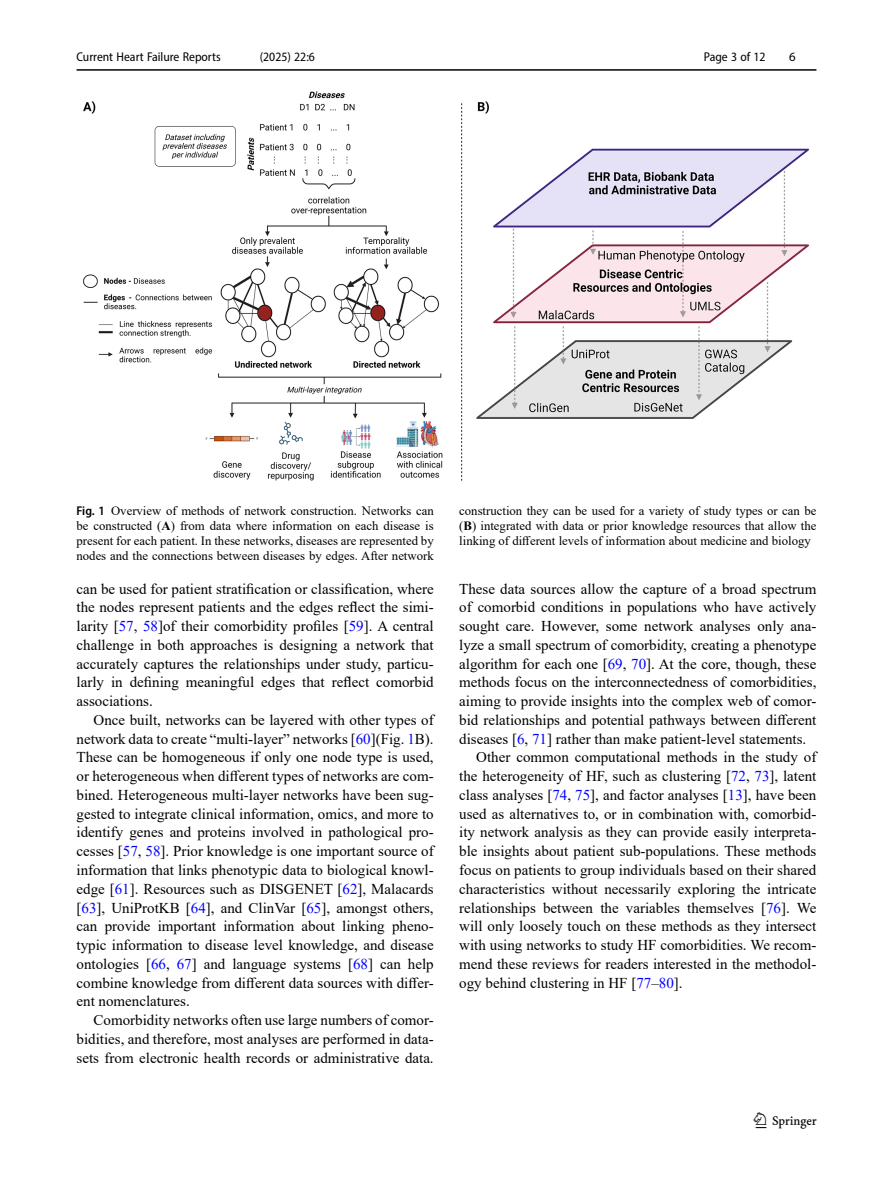
<style>
.page{position:relative;width:893px;height:1187px;background:#fff}
.page>*{position:absolute;margin:0;border:0;box-sizing:border-box;transform-origin:0 0}
.t1{font:22.5px "Springnew";color:#000}
.Body_Text_Indent{font:15px/18.8px "Times New Roman";color:#000;text-align:justify}
.Figure_Caption{font:12.75px/15px "Times New Roman";color:#000;text-align:justify}
.t2{font:semi-condensed 12.75px "Myriad Pro";color:#000}
.t3{font:12.75px "Myriad Pro";color:#000}
.s1{font-family:"Myriad Pro";font-weight:600;font-stretch:semi-condensed}
.s2{font-weight:700}
.s3{color:#00f}
</style>
<div class="page">
<hr style="left:77px;top:69px;width:739px;height:2px;background:#000">
<img style="left:83px;top:91px;width:727px;height:390px">
<p class="t2" style="left:77px;top:49px;width:146px">Current Heart Failure Reports</p>
<p class="t2" style="left:260px;top:49px;width:57px">(2025) 22:6</p>
<p class="t2" style="left:704px;top:49px;width:63px">Page 3 of 12</p>
<p class="t3" style="left:789px;top:48px;width:8px">6</p>
<p class="Figure_Caption" style="left:77px;top:503px;width:359px"><span class="s1">Fig. 1</span> Overview of methods of network construction. Networks can be constructed (<span class="s2">A</span>) from data where information on each disease is present for each patient. In these networks, diseases are represented by nodes and the connections between diseases by edges. After network</p>
<p class="Figure_Caption" style="left:459px;top:503px;width:359px">construction they can be used for a variety of study types or can be (<span class="s2">B</span>) integrated with data or prior knowledge resources that allow the linking of different levels of information about medicine and biology</p>
<p class="Body_Text_Indent" style="left:77px;top:578px;width:359px">can be used for patient stratification or classification, where the nodes represent patients and the edges reflect the simi&shy;larity [<span class="s3">57</span>, <span class="s3">58</span>]of their comorbidity profiles [<span class="s3">59</span>]. A central challenge in both approaches is designing a network that accurately captures the relationships under study, particu&shy;larly in defining meaningful edges that reflect comorbid associations.</p>
<p class="Body_Text_Indent" style="left:77px;top:710px;width:359px;text-indent:17px">Once built, networks can be layered with other types of network data to create “multi-layer” networks [<span class="s3">60</span>](Fig. <span class="s3">1</span>B).<br>These can be homogeneous if only one node type is used, or heterogeneous when different types of networks are com&shy;bined. Heterogeneous multi-layer networks have been sug&shy;gested to integrate clinical information, omics, and more to identify genes and proteins involved in pathological pro&shy;cesses [<span class="s3">57</span>, <span class="s3">58</span>]. Prior knowledge is one important source of information that links phenotypic data to biological knowl&shy;edge [<span class="s3">61</span>]. Resources such as DISGENET [<span class="s3">62</span>], Malacards [<span class="s3">63</span>], UniProtKB [<span class="s3">64</span>], and ClinVar [<span class="s3">65</span>], amongst others, can provide important information about linking pheno&shy;typic information to disease level knowledge, and disease ontologies [<span class="s3">66</span>, <span class="s3">67</span>] and language systems [<span class="s3">68</span>] can help combine knowledge from different data sources with differ&shy;ent nomenclatures.</p>
<p class="Body_Text_Indent" style="left:77px;top:1010px;width:359px;text-indent:17px">Comorbidity networks often use large numbers of comor&shy;bidities, and therefore, most analyses are performed in data&shy;sets from electronic health records or administrative data.</p>
<p class="Body_Text_Indent" style="left:459px;top:578px;width:359px">These data sources allow the capture of a broad spectrum of comorbid conditions in populations who have actively sought care. However, some network analyses only ana&shy;lyze a small spectrum of comorbidity, creating a phenotype algorithm for each one [<span class="s3">69</span>, <span class="s3">70</span>]. At the core, though, these methods focus on the interconnectedness of comorbidities, aiming to provide insights into the complex web of comor&shy;bid relationships and potential pathways between different diseases [<span class="s3">6</span>, <span class="s3">71</span>] rather than make patient-level statements.</p>
<p class="Body_Text_Indent" style="left:459px;top:747px;width:359px;text-indent:17px">Other common computational methods in the study of the heterogeneity of HF, such as clustering [<span class="s3">72</span>, <span class="s3">73</span>], latent class analyses [<span class="s3">74</span>, <span class="s3">75</span>], and factor analyses [<span class="s3">13</span>], have been used as alternatives to, or in combination with, comorbid&shy;ity network analysis as they can provide easily interpreta&shy;ble insights about patient sub-populations. These methods focus on patients to group individuals based on their shared characteristics without necessarily exploring the intricate relationships between the variables themselves [<span class="s3">76</span>]. We will only loosely touch on these methods as they intersect with using networks to study HF comorbidities. We recom&shy;mend these reviews for readers interested in the methodol&shy;ogy behind clustering in HF [<span class="s3">77</span>–<span class="s3">80</span>].</p>
<h1 class="t1" style="left:756px;top:1107px;width:63px">1 3</h1>
</div>
